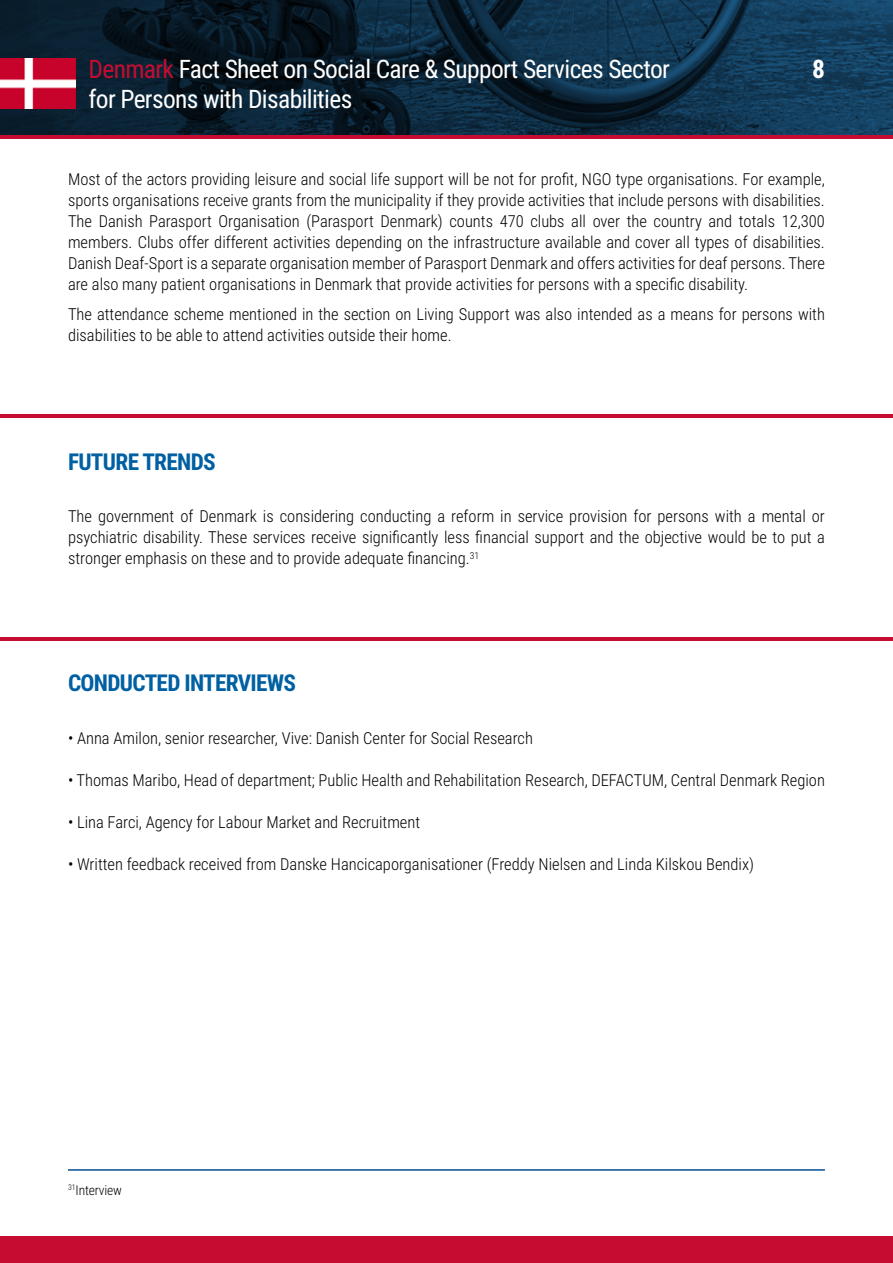
<style>
.page{position:relative;width:893px;height:1263px;background:#fff}
.page>*{position:absolute;margin:0;border:0;box-sizing:border-box;transform-origin:0 0}
.t1{font:25.5px "Roboto Condensed";letter-spacing:-.025em;color:#fff}
.t2{font:700 25.5px "Roboto Condensed";color:#fff}
.t3{font:700 23.25px "Roboto Condensed";letter-spacing:-.03em;color:#0060a2}
.t4{font:300 16.5px/21px "Roboto Condensed";color:#000;text-align:justify}
.t5{font:300 13.5px "Roboto Condensed";letter-spacing:-.01em;color:#000}
.s1{color:#c60c30}
</style>
<div class="page">
<svg style="left:0;top:0;width:893px;height:135px;background:#0c293d"></svg>
<div style="left:0;top:1237px;width:893px;height:26px;background:#c60c30"></div>
<hr style="left:0;top:135px;width:893px;height:3px;background:#c60c30">
<img style="left:0;top:59px;width:76px;height:49px">
<hr style="left:0;top:415px;width:893px;height:3px;background:#c60c30">
<hr style="left:0;top:637px;width:893px;height:3px;background:#c60c30">
<hr style="left:68px;top:1169px;width:757px;height:2px;background:#004d94">
<h1 class="t1" style="left:88px;top:51px;width:583px"><span class="s1">Denmark</span> Fact Sheet on Social Care &amp; Support Services Sector</h1>
<h1 class="t2" style="left:812px;top:51px;width:14px">8</h1>
<h1 class="t1" style="left:88px;top:81px;width:265px">for Persons with Disabilities</h1>
<p class="t4" style="left:68px;top:168px;width:758px">Most of the actors providing leisure and social life support will be not for profit, NGO type organisations. For example, sports organisations receive grants from the municipality if they provide activities that include persons with disabilities.<br>The Danish Parasport Organisation (Parasport Denmark) counts 470 clubs all over the country and totals 12,300 members. Clubs offer different activities depending on the infrastructure available and cover all types of disabilities.<br>Danish Deaf-Sport is a separate organisation member of Parasport Denmark and offers activities for deaf persons. There are also many patient organisations in Denmark that provide activities for persons with a specific disability.</p>
<p class="t4" style="left:68px;top:303px;width:758px">The attendance scheme mentioned in the section on Living Support was also intended as a means for persons with disabilities to be able to attend activities outside their home.</p>
<h2 class="t3" style="left:68px;top:445px;width:149px">FUTURE TRENDS</h2>
<p class="t4" style="left:68px;top:505px;width:758px">The government of Denmark is considering conducting a reform in service provision for persons with a mental or psychiatric disability. These services receive significantly less financial support and the objective would be to put a stronger emphasis on these and to provide adequate financing.<sup>31</sup></p>
<h2 class="t3" style="left:68px;top:666px;width:230px">CONDUCTED INTERVIEWS</h2>
<p class="t4" style="left:68px;top:727px;width:466px">• Anna Amilon, senior researcher, Vive: Danish Center for Social Research</p>
<p class="t4" style="left:68px;top:769px;width:758px">• Thomas Maribo, Head of department; Public Health and Rehabilitation Research, DEFACTUM, Central Denmark Region</p>
<p class="t4" style="left:68px;top:811px;width:354px">• Lina Farci, Agency for Labour Market and Recruitment</p>
<p class="t4" style="left:68px;top:853px;width:687px">• Written feedback received from Danske Hancicaporganisationer (Freddy Nielsen and Linda Kilskou Bendix)</p>
<p class="t5" style="left:68px;top:1181px;width:56px"><sup>31</sup>Interview</p>
</div>
